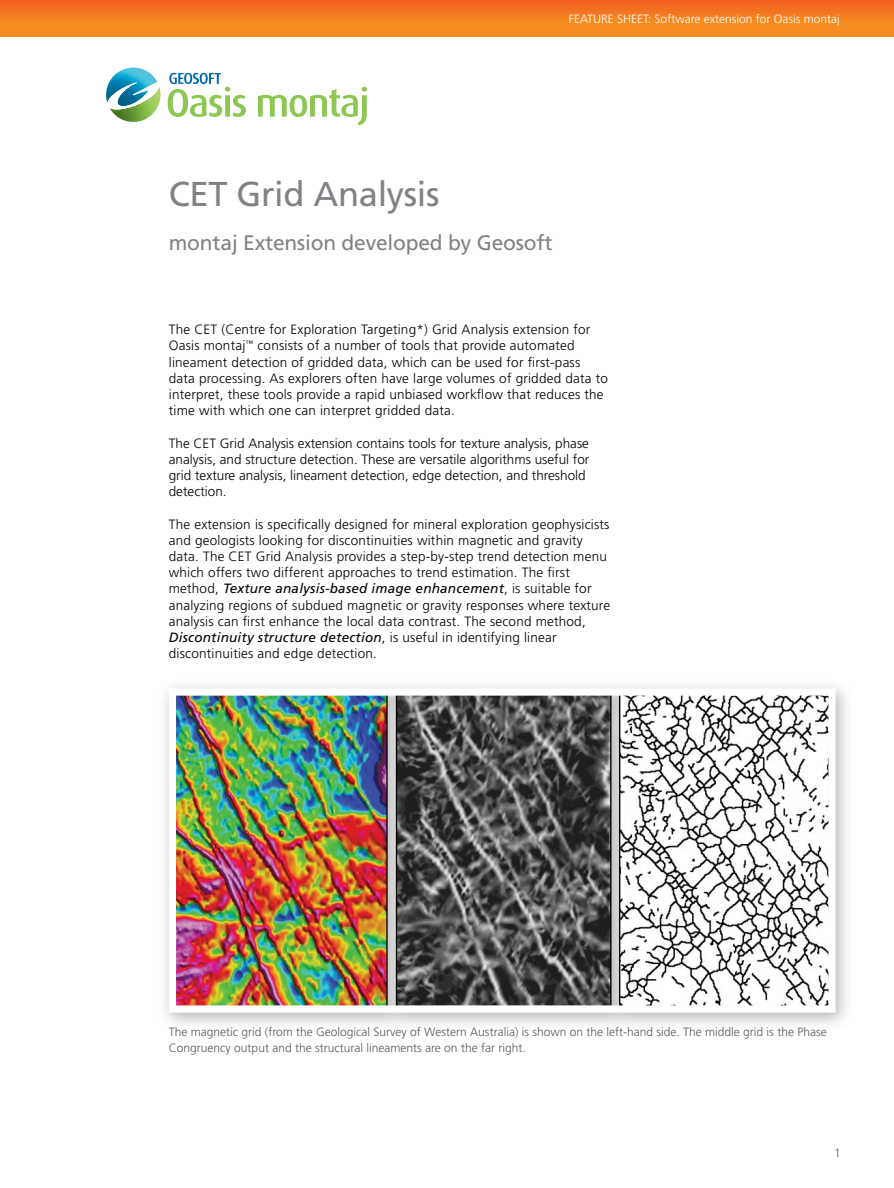
<style>
.page{position:relative;width:894px;height:1188px;background:#fff}
.page>*{position:absolute;margin:0;border:0;box-sizing:border-box;transform-origin:0 0}
.t1{font:34.5px "Frutiger LT Std";letter-spacing:-.01em;color:#808285}
.t2{font:21px "Frutiger LT Std";letter-spacing:-.01em;color:#808285}
.t3{font:300 13.5px/16.2px "Frutiger LT Std";letter-spacing:.015em;color:#000}
.t4{font:300 12px/15.8px "Frutiger LT Std";color:#58595b}
.t5{font:300 12px "Frutiger LT Std";color:#fff}
.s1{font-weight:400;font-style:italic}
</style>
<div class="page">
<div style="left:0;top:0;width:893px;height:36px;background:linear-gradient(to bottom,#f26522,#f7941e)"></div>
<svg style="left:258px;top:87px;width:109px;height:38px"></svg>
<svg style="left:106px;top:68px;width:140px;height:54px"></svg>
<div style="left:156px;top:677px;width:697px;height:355px;background:#000;opacity:.3"></div>
<img style="left:177px;top:696px;width:650px;height:309px">
<div style="left:169px;top:688px;width:666px;height:325px;border:7px solid #fff"></div>
<p class="t5" style="left:568px;top:12px;width:272px">Feature Sheet: Software extension for Oasis montaj</p>
<h1 class="t1" style="left:169px;top:174px;width:272px">CET Grid Analysis</h1>
<h2 class="t2" style="left:169px;top:230px;width:385px">montaj Extension developed by Geosoft</h2>
<p class="t3" style="left:169px;top:322px;width:440px">The CET (Centre for Exploration Targeting*) Grid Analysis extension for Oasis montaj<sup>™</sup> consists of a number of tools that provide automated lineament detection of gridded data, which can be used for first-pass data processing. As explorers often have large volumes of gridded data to interpret, these tools provide a rapid unbiased workflow that reduces the time with which one can interpret gridded data.</p>
<p class="t3" style="left:169px;top:435px;width:422px">The CET Grid Analysis extension contains tools for texture analysis, phase analysis, and structure detection. These are versatile algorithms useful for grid texture analysis, lineament detection, edge detection, and threshold detection.</p>
<p class="t3" style="left:169px;top:516px;width:442px">The extension is specifically designed for mineral exploration geophysicists and geologists looking for discontinuities within magnetic and gravity data. The CET Grid Analysis provides a step-by-step trend detection menu which offers two different approaches to trend estimation. The first method, <span class="s1">Texture analysis-based image enhancement</span>, is suitable for analyzing regions of subdued magnetic or gravity responses where texture analysis can first enhance the local data contrast. The second method, <span class="s1">Discontinuity structure detection</span>, is useful in identifying linear discontinuities and edge detection.</p>
<p class="t4" style="left:169px;top:1025px;width:659px">The magnetic grid (from the Geological Survey of Western Australia) is shown on the left-hand side. The middle grid is the Phase<br>Congruency output and the structural lineaments are on the far right.</p>
<p class="t4" style="left:833px;top:1145px;width:8px">1</p>
</div>
